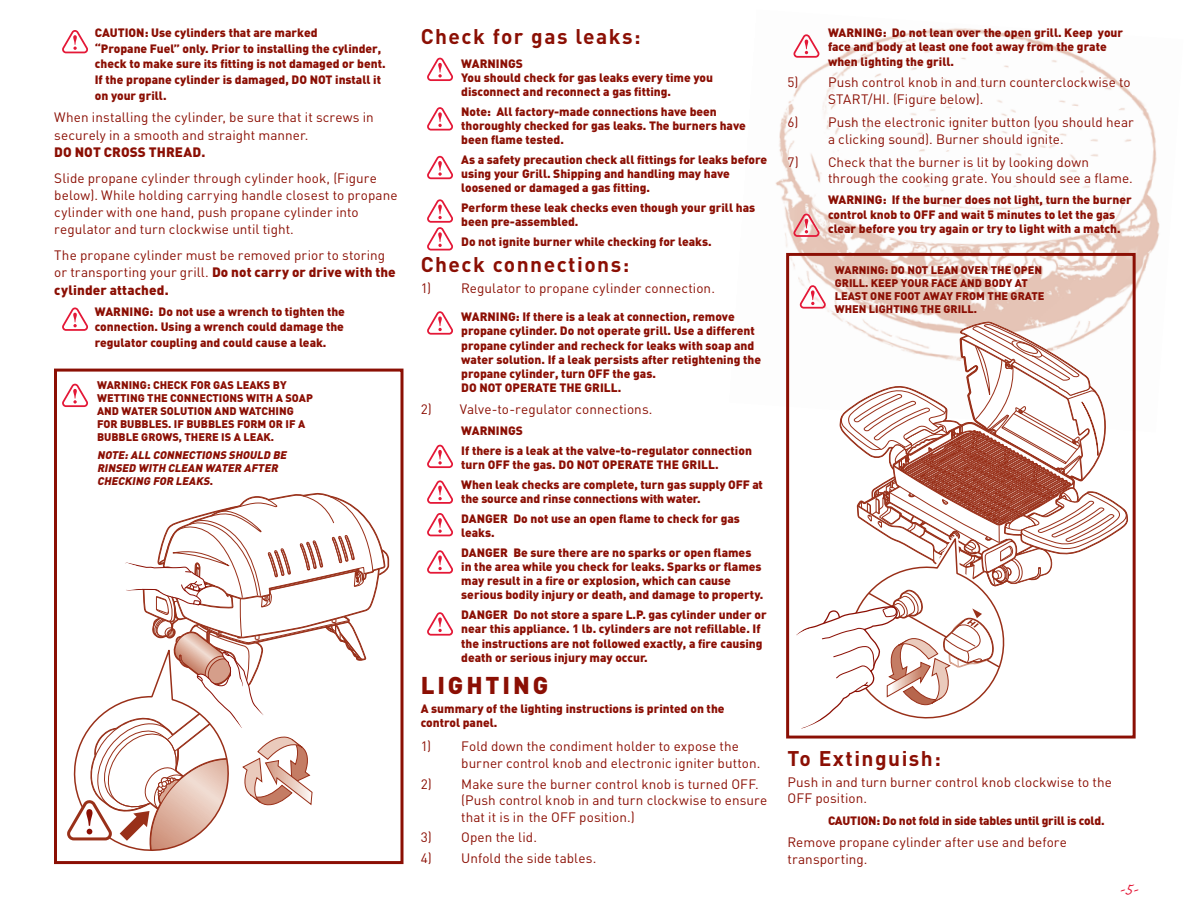
<style>
.page{position:relative;width:1188px;height:918px;background:#fff}
.page>*{position:absolute;margin:0;border:0;box-sizing:border-box;transform-origin:0 0}
.t1{font:900 24px "DIN";letter-spacing:.12em;color:#8b0f04}
.t2{font:700 21px "DIN";letter-spacing:.07em;color:#8b0f04}
.t3{font:21px "Caflisch Script Pro";color:#e41837}
.t4{font:13.5px/16.5px "DIN";letter-spacing:.005em;color:#8b0f04}
.t5{font:900 13.5px "DIN";letter-spacing:.01em;color:#8b0f04}
.t6{font:900 12px/14.2px "DIN";color:#8b0f04}
.t7{font:900 10.95px/13px "DIN";color:#8b0f04}
.t8{font:italic 900 10.95px/13px "DIN";color:#8b0f04}
.s1{font-weight:900}
.s2{font-style:normal}
</style>
<div class="page">
<img style="left:775px;top:28px;width:385px;height:272px">
<div style="left:54px;top:369px;width:350px;height:495px;border:3px solid #8b0f04"></div>
<svg style="left:67px;top:494px;width:323px;height:357px"></svg>
<div style="left:786px;top:253px;width:350px;height:486px;border:3px solid #8b0f04"></div>
<svg style="left:62px;top:30px;width:26px;height:23px"></svg>
<svg style="left:62px;top:308px;width:26px;height:23px"></svg>
<svg style="left:427px;top:58px;width:26px;height:23px"></svg>
<svg style="left:794px;top:34px;width:25px;height:24px"></svg>
<svg style="left:794px;top:214px;width:25px;height:23px"></svg>
<svg style="left:427px;top:107px;width:26px;height:24px"></svg>
<svg style="left:427px;top:156px;width:26px;height:23px"></svg>
<svg style="left:427px;top:199px;width:26px;height:51px"></svg>
<svg style="left:427px;top:311px;width:26px;height:24px"></svg>
<svg style="left:427px;top:445px;width:26px;height:23px"></svg>
<svg style="left:427px;top:480px;width:26px;height:24px"></svg>
<svg style="left:427px;top:513px;width:26px;height:23px"></svg>
<svg style="left:427px;top:550px;width:26px;height:24px"></svg>
<svg style="left:427px;top:612px;width:26px;height:24px"></svg>
<svg style="left:62px;top:384px;width:26px;height:23px"></svg>
<svg style="left:793px;top:261px;width:337px;height:468px"></svg>
<p class="t6" style="left:95px;top:24px;width:292px;line-height:15.6px">CAUTION: Use cylinders that are marked<br>“Propane Fuel” only. Prior to installing the cylinder, check to make sure its fitting is not damaged or bent.<br>If the propane cylinder is damaged, DO NOT install it on your grill.</p>
<p class="t4" style="left:54px;top:109px;width:321px;line-height:17.2px">When installing the cylinder, be sure that it screws in securely in a smooth and straight manner.</p>
<p class="t5" style="left:54px;top:143px;width:153px">DO NOT CROSS THREAD.</p>
<p class="t4" style="left:54px;top:169px;width:345px;line-height:17.2px">Slide propane cylinder through cylinder hook, (Figure below). While holding carrying handle closest to propane cylinder with one hand, push propane cylinder into regulator and turn clockwise until tight.</p>
<p class="t4" style="left:54px;top:246px;width:343px;line-height:17.2px">The propane cylinder must be removed prior to storing or transporting your grill. <span class="s1">Do not carry or drive with the cylinder attached.</span></p>
<p class="t6" style="left:95px;top:304px;width:252px;line-height:15px;text-align:justify">WARNING: Do not use a wrench to tighten the connection. Using a wrench could damage the regulator coupling and could cause a leak.</p>
<p class="t7" style="left:97px;top:378px;width:217px">WARNING: CHECK FOR GAS LEAKS BY<br>WETTING THE CONNECTIONS WITH A SOAP<br>AND WATER SOLUTION AND WATCHING<br>FOR BUBBLES. IF BUBBLES FORM OR IF A<br>BUBBLE GROWS, THERE IS A LEAK.</p>
<p class="t8" style="left:97px;top:448px;width:193px">NOTE:ALL CONNECTIONS SHOULD BE<br>RINSED WITH CLEAN WATER AFTER<br>CHECKING FOR LEAKS<span class="s2">.</span></p>
<h2 class="t2" style="left:421px;top:23px;width:221px">Check for gas leaks:</h2>
<p class="t6" style="left:461px;top:56px;width:253px">WARNINGS<br>You should check for gas leaks every time you disconnect and reconnect a gas fitting.</p>
<p class="t6" style="left:461px;top:104px;width:286px">Note: All factory-made connections have been thoroughly checked for gas leaks. The burners have been flame tested.</p>
<p class="t6" style="left:461px;top:152px;width:307px">As a safety precaution check all fittings for leaks before using your Grill. Shipping and handling may have loosened or damaged a gas fitting.</p>
<p class="t6" style="left:461px;top:200px;width:295px">Perform these leak checks even though your grill has been pre-assembled.</p>
<p class="t6" style="left:461px;top:234px;width:252px">Do not ignite burner while checking for leaks.</p>
<h2 class="t2" style="left:421px;top:251px;width:210px">Check connections:</h2>
<p class="t4" style="left:421px;top:280px;width:296px">1) Regulator to propane cylinder connection.</p>
<p class="t6" style="left:461px;top:309px;width:301px">WARNING: If there is a leak at connection, remove propane cylinder. Do not operate grill. Use a different propane cylinder and recheck for leaks with soap and water solution. If a leak persists after retightening the propane cylinder, turn OFF the gas.<br>DO NOT OPERATE THE GRILL.</p>
<p class="t4" style="left:421px;top:401px;width:233px">2) Valve-to-regulator connections.</p>
<p class="t6" style="left:461px;top:421px;width:292px;line-height:19.6px">WARNINGS<br>If there is a leak at the valve-to-regulator connection</p>
<p class="t6" style="left:461px;top:454px;width:303px;line-height:19.6px">turn OFF the gas. DO NOT OPERATE THE GRILL.<br>When leak checks are complete, turn gas supply OFF at</p>
<p class="t6" style="left:461px;top:488px;width:280px;line-height:19.6px">the source and rinse connections with water.<br>DANGER Do not use an open flame to check for gas</p>
<p class="t6" style="left:461px;top:522px;width:292px;line-height:19.6px">leaks.<br>DANGER Be sure there are no sparks or open flames</p>
<p class="t6" style="left:461px;top:559px;width:304px">in the area while you check for leaks. Sparks or flames may result in a fire or explosion, which can cause serious bodily injury or death, and damage to property.</p>
<p class="t6" style="left:461px;top:607px;width:307px">DANGER Do not store a spare L.P. gas cylinder under or near this appliance. 1 lb. cylinders are not refillable. If the instructions are not followed exactly, a fire causing death or serious injury may occur.</p>
<h1 class="t1" style="left:421px;top:670px;width:129px">LIGHTING</h1>
<p class="t6" style="left:421px;top:701px;width:305px">A summary of the lighting instructions is printed on the control panel.</p>
<p class="t4" style="left:461px;top:738px;width:301px;text-indent:-40px">1) Fold down the condiment holder to expose the burner control knob and electronic igniter button.</p>
<p class="t4" style="left:461px;top:775px;width:307px;text-indent:-40px">2) Make sure the burner control knob is turned OFF. (Push control knob in and turn clockwise to ensure that it is in the OFF position.)</p>
<p class="t4" style="left:421px;top:829px;width:118px">3) Open the lid.</p>
<p class="t4" style="left:421px;top:850px;width:177px">4) Unfold the side tables.</p>
<p class="t6" style="left:828px;top:25px;width:297px">WARNING: Do not lean over the open grill. Keep your face and body at least one foot away from the grate when lighting the grill.</p>
<p class="t4" style="left:828px;top:74px;width:304px;text-indent:-40px">5) Push control knob in and turn counterclockwise to<br>START/HI. (Figure below).</p>
<p class="t4" style="left:828px;top:114px;width:307px;text-indent:-40px">6) Push the electronic igniter button (you should hear a clicking sound). Burner should ignite.</p>
<p class="t4" style="left:828px;top:154px;width:306px;text-indent:-40px">7) Check that the burner is lit by looking down through the cooking grate. You should see a flame.</p>
<p class="t6" style="left:828px;top:192px;width:305px">WARNING: If the burner does not light, turn the burner control knob to OFF and wait 5 minutes to let the gas clear before you try again or try to light with a match.</p>
<p class="t7" style="left:835px;top:263px;width:211px">WARNING: DO NOT LEAN OVER THE OPEN<br>GRILL. KEEP YOUR FACE AND BODY AT<br>LEAST ONE FOOT AWAY FROM THE GRATE<br>WHEN LIGHTING THE GRILL.</p>
<h2 class="t2" style="left:788px;top:745px;width:155px">To Extinguish:</h2>
<p class="t4" style="left:788px;top:774px;width:326px">Push in and turn burner control knob clockwise to the<br>OFF position.</p>
<p class="t6" style="left:828px;top:813px;width:278px">CAUTION: Do not fold in side tables until grill is cold.</p>
<p class="t4" style="left:788px;top:834px;width:281px">Remove propane cylinder after use and before transporting.</p>
<h2 class="t3" style="left:1119px;top:878px;width:20px">-5-</h2>
</div>
